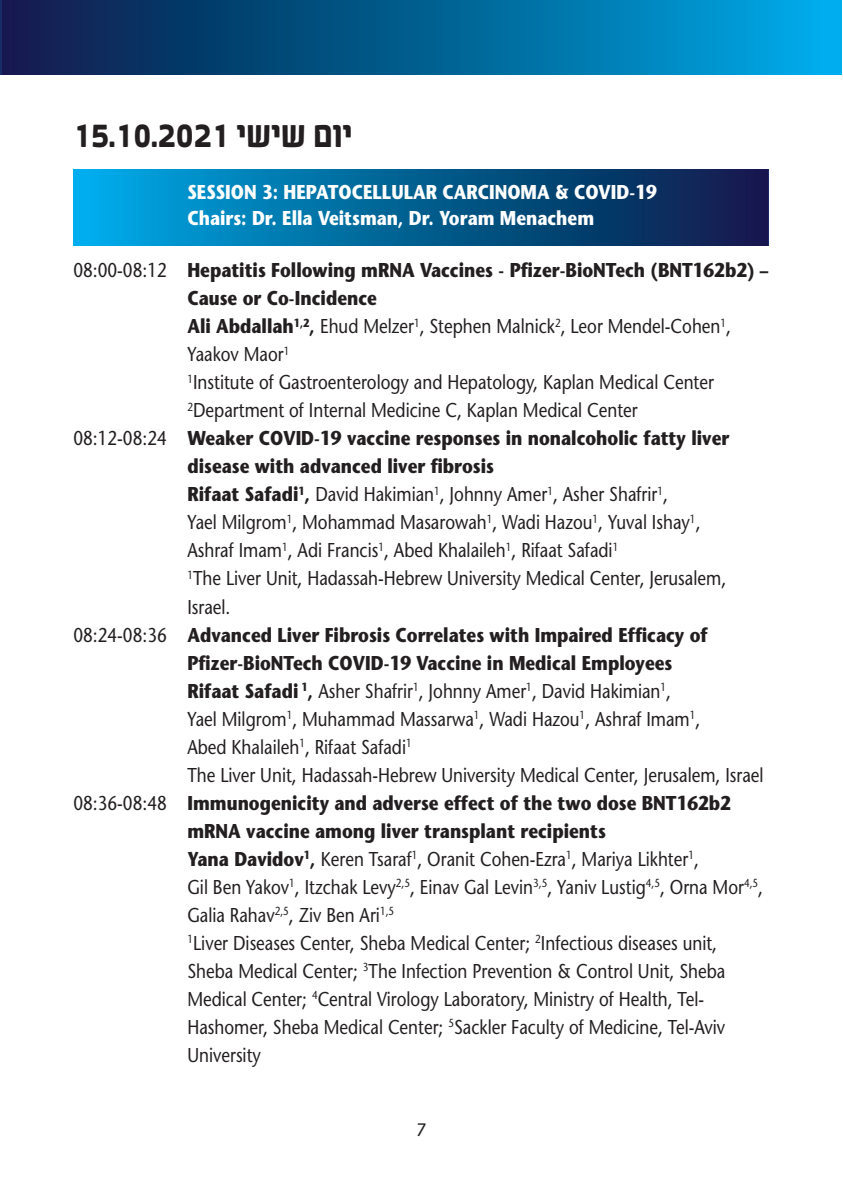
<style>
.page{position:relative;width:843px;height:1197px;background:#fff}
.page>*{position:absolute;margin:0;border:0;box-sizing:border-box;transform-origin:0 0}
.t1{font:700 40px "Roni Be";color:#231f20;scale:.85 1}
.t2{font:20px/28px "Stone Sans";color:#231f20;scale:.85 1}
.t3{font:700 20px/28px "Stone Sans";color:#231f20;scale:.85 1}
.t4{font:700 20px "Stone Sans";color:#fff;scale:.85 1}
.t5{font:18px "Stone Sans";color:#231f20}
.s1{font-weight:400}
.s2{font-weight:700}
</style>
<div class="page">
<div style="left:0;top:0;width:840px;height:75px;background:linear-gradient(to right,#0b1745,#00abe5)"></div>
<hr style="left:0;top:0;width:1px;height:75px;background:#182c67">
<div style="left:73px;top:170px;width:695px;height:75px;background:linear-gradient(to right,#00abe5,#0c1543)"></div>
<svg style="left:839px;top:0;width:3px;height:4px"></svg>
<p class="t1" style="left:73px;top:119px;width:329px">15.10.2021 שי שי י ום</p>
<p class="t4" style="left:187px;top:180px;width:553px">SESSION 3: HEPATOCELLULAR CARCINOMA &amp; COVID-19</p>
<p class="t4" style="left:187px;top:206px;width:480px">Chairs: Dr. Ella Veitsman, Dr. Yoram Menachem</p>
<p class="t3" style="left:187px;top:256px;width:685px;text-indent:-114px"><span class="s1">08:00-08:12</span> Hepatitis Following mRNA Vaccines - Pfizer-BioNTech (BNT162b2) –<br>Cause or Co-Incidence</p>
<p class="t2" style="left:187px;top:312px;width:641px"><span class="s2">Ali Abdallah</span><sup>1,2</sup><span class="s2">,</span> Ehud Melzer<sup>1</sup>, Stephen Malnick<sup>2</sup>, Leor Mendel-Cohen<sup>1</sup>,<br>Yaakov Maor<sup>1</sup></p>
<p class="t2" style="left:187px;top:368px;width:621px"><sup>1</sup>Institute of Gastroenterology and Hepatology, Kaplan Medical Center</p>
<p class="t2" style="left:187px;top:396px;width:531px"><sup>2</sup>Department of Internal Medicine C, Kaplan Medical Center</p>
<p class="t3" style="left:187px;top:424px;width:639px;text-indent:-114px"><span class="s1">08:12-08:24</span> Weaker COVID-19 vaccine responses in nonalcoholic fatty liver disease with advanced liver fibrosis</p>
<p class="t2" style="left:187px;top:480px;width:567px"><span class="s2">Rifaat Safadi</span><sup>1</sup><span class="s2">,</span> David Hakimian<sup>1</sup>, Johnny Amer<sup>1</sup>, Asher Shafrir<sup>1</sup>,</p>
<p class="t2" style="left:187px;top:508px;width:605px">Yael Milgrom<sup>1</sup>, Mohammad Masarowah<sup>1</sup>, Wadi Hazou<sup>1</sup>, Yuval Ishay<sup>1</sup>,</p>
<p class="t2" style="left:187px;top:536px;width:508px">Ashraf Imam<sup>1</sup>, Adi Francis<sup>1</sup>, Abed Khalaileh<sup>1</sup>, Rifaat Safadi<sup>1</sup></p>
<p class="t2" style="left:187px;top:564px;width:635px"><sup>1</sup>The Liver Unit, Hadassah-Hebrew University Medical Center, Jerusalem,<br>Israel.</p>
<p class="t3" style="left:187px;top:620px;width:613px;text-indent:-114px"><span class="s1">08:24-08:36</span> Advanced Liver Fibrosis Correlates with Impaired Efficacy of<br>Pfizer-BioNTech COVID-19 Vaccine in Medical Employees</p>
<p class="t2" style="left:187px;top:676px;width:570px"><span class="s2">Rifaat Safadi</span> <sup>1</sup><span class="s2">,</span> Asher Shafrir<sup>1</sup>, Johnny Amer<sup>1</sup>, David Hakimian<sup>1</sup>,</p>
<p class="t2" style="left:187px;top:704px;width:605px">Yael Milgrom<sup>1</sup>, Muhammad Massarwa<sup>1</sup>, Wadi Hazou<sup>1</sup>, Ashraf Imam<sup>1</sup>,</p>
<p class="t2" style="left:187px;top:732px;width:265px">Abed Khalaileh<sup>1</sup>, Rifaat Safadi<sup>1</sup></p>
<p class="t2" style="left:187px;top:760px;width:679px">The Liver Unit, Hadassah-Hebrew University Medical Center, Jerusalem, Israel</p>
<p class="t3" style="left:73px;top:788px;width:775px;text-align:center"><span class="s1">08:36-08:48</span> Immunogenicity and adverse effect of the two dose BNT162b2 mRNA vaccine among liver transplant recipients</p>
<p class="t2" style="left:187px;top:844px;width:603px"><span class="s2">Yana Davidov</span><sup>1</sup><span class="s2">,</span> Keren Tsaraf<sup>1</sup>, Oranit Cohen-Ezra<sup>1</sup>, Mariya Likhter<sup>1</sup>,</p>
<p class="t2" style="left:187px;top:872px;width:678px">Gil Ben Yakov<sup>1</sup>, Itzchak Levy<sup>2,5</sup>, Einav Gal Levin<sup>3,5</sup>, Yaniv Lustig<sup>4,5</sup>, Orna Mor<sup>4,5</sup>,<br>Galia Rahav<sup>2,5</sup>, Ziv Ben Ari<sup>1,5</sup></p>
<p class="t2" style="left:187px;top:928px;width:634px"><sup>1</sup>Liver Diseases Center, Sheba Medical Center; <sup>2</sup>Infectious diseases unit, Sheba Medical Center; <sup>3</sup>The Infection Prevention &amp; Control Unit, Sheba Medical Center; <sup>4</sup>Central Virology Laboratory, Ministry of Health, Tel-Hashomer, Sheba Medical Center; <sup>5</sup>Sackler Faculty of Medicine, Tel-Aviv University</p>
<p class="t5" style="left:416px;top:1118px;width:12px">7</p>
</div>
